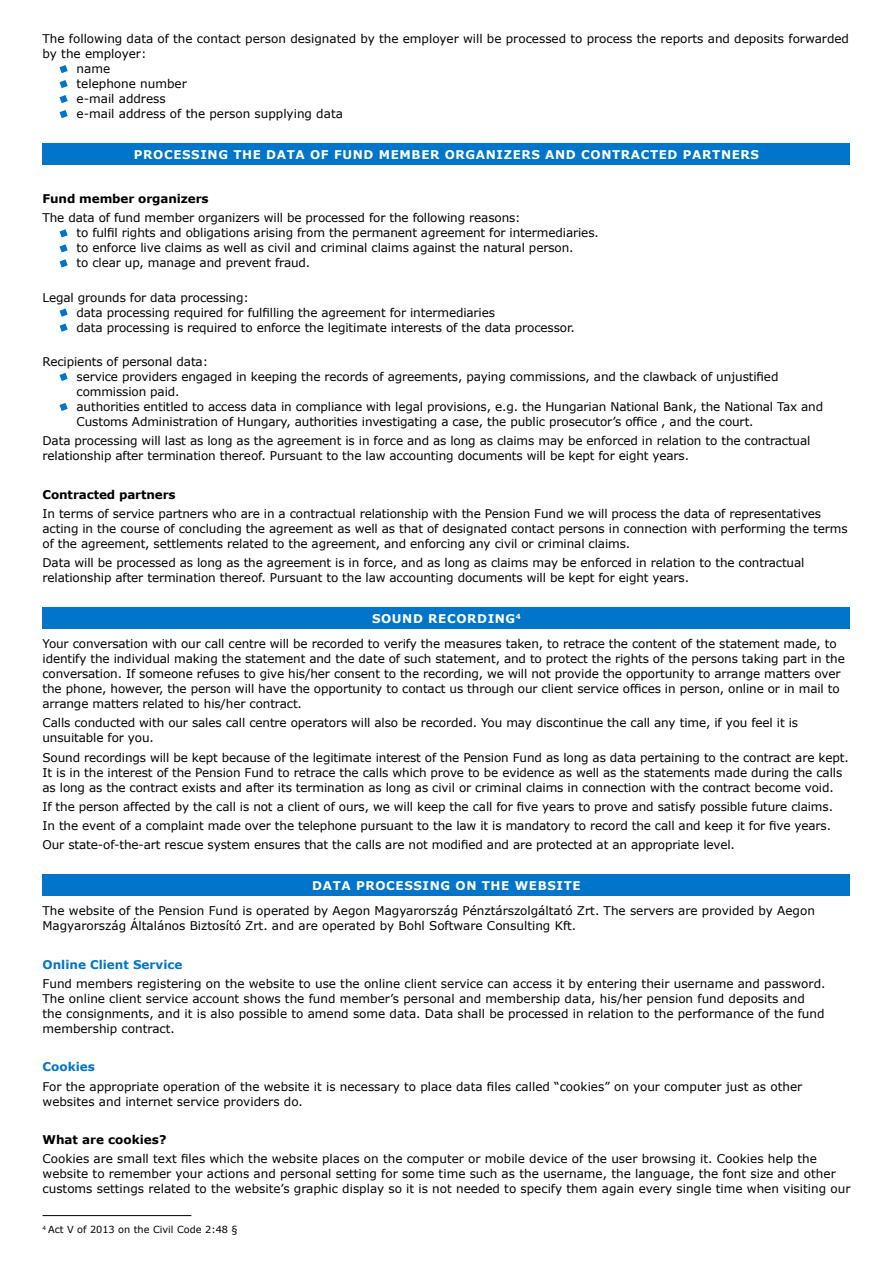
<style>
.page{position:relative;width:893px;height:1263px;background:#fff}
.page>*{position:absolute;margin:0;border:0;box-sizing:border-box;transform-origin:0 0}
.t1{font:12px/15px "Verdana";letter-spacing:-.01em;color:#000}
.t2{font:700 12px "Verdana";letter-spacing:.05em;color:#fff}
.t3{font:700 12px "Verdana";letter-spacing:-.01em;color:#000}
.t4{font:700 12px "Verdana";color:#0075c9}
.t5{font:9.75px "Verdana";color:#000}
.t6{font:700 7.05px "Verdana";color:#fff}
</style>
<div class="page">
<svg style="left:60px;top:65px;width:8px;height:8px"></svg>
<svg style="left:60px;top:80px;width:8px;height:8px"></svg>
<svg style="left:60px;top:95px;width:8px;height:8px"></svg>
<svg style="left:60px;top:110px;width:8px;height:8px"></svg>
<div style="left:43px;top:143px;width:807px;height:22px;background:#0075c9"></div>
<svg style="left:60px;top:229px;width:8px;height:8px"></svg>
<svg style="left:60px;top:244px;width:8px;height:8px"></svg>
<svg style="left:60px;top:259px;width:8px;height:8px"></svg>
<svg style="left:60px;top:309px;width:8px;height:8px"></svg>
<svg style="left:60px;top:324px;width:8px;height:8px"></svg>
<svg style="left:60px;top:373px;width:8px;height:8px"></svg>
<svg style="left:60px;top:403px;width:8px;height:8px"></svg>
<div style="left:43px;top:607px;width:807px;height:22px;background:#0075c9"></div>
<div style="left:43px;top:874px;width:807px;height:22px;background:#0075c9"></div>
<hr style="left:43px;top:1215px;width:148px;height:1px;background:#000">
<p class="t1" style="left:43px;top:31px;width:808px">The following data of the contact person designated by the employer will be processed to process the reports and deposits forwarded</p>
<p class="t1" style="left:43px;top:46px;width:105px">by the employer:</p>
<p class="t1" style="left:77px;top:61px;width:35px">name</p>
<p class="t1" style="left:77px;top:76px;width:112px">telephone number</p>
<p class="t1" style="left:77px;top:91px;width:91px">e-mail address</p>
<p class="t1" style="left:77px;top:106px;width:268px">e-mail address of the person supplying data</p>
<p class="t2" style="left:134px;top:146px;width:20px">PROCESSING</p>
<p class="t2" style="left:233px;top:146px;width:44px">THE DATA</p>
<p class="t2" style="left:310px;top:146px;width:10px">OF</p>
<p class="t2" style="left:334px;top:146px;width:11px">FUND</p>
<p class="t2" style="left:379px;top:146px;width:77px">MEMBER ORGANI</p>
<p class="t2" style="left:504px;top:146px;width:19px">ZERS</p>
<p class="t2" style="left:545px;top:146px;width:11px">AND</p>
<p class="t2" style="left:581px;top:146px;width:11px">CONTRACTED</p>
<p class="t2" style="left:683px;top:146px;width:11px">PARTNERS</p>
<p class="t3" style="left:43px;top:190px;width:168px">FUND MEMBER ORGANIZERS</p>
<p class="t1" style="left:77px;top:210px;width:524px;text-indent:-34px">The data of fund member organizers will be processed for the following reasons:<br>to fulfil rights and obligations arising from the permanent agreement for intermediaries. to enforce live claims as well as civil and criminal claims against the natural person.<br>to clear up, manage and prevent fraud.</p>
<p class="t1" style="left:77px;top:290px;width:500px;text-indent:-34px">Legal grounds for data processing:<br>data processing required for fulfilling the agreement for intermediaries<br>data processing is required to enforce the legitimate interests of the data processor.</p>
<p class="t1" style="left:77px;top:354px;width:748px;text-indent:-34px">Recipients of personal data:<br>service providers engaged in keeping the records of agreements, paying commissions, and the clawback of unjustified commission paid.<br>authorities entitled to access data in compliance with legal provisions, e.g. the Hungarian National Bank, the National Tax and Customs Administration of Hungary, authorities investigating a case, the public prosecutor’s office , and the court.</p>
<p class="t1" style="left:43px;top:433px;width:769px">Data processing will last as long as the agreement is in force and as long as claims may be enforced in relation to the contractual relationship after termination thereof. Pursuant to the law accounting documents will be kept for eight years.</p>
<p class="t3" style="left:43px;top:486px;width:135px">CONTRACTED PARTNERS</p>
<p class="t1" style="left:43px;top:506px;width:807px">In terms of service partners who are in a contractual relationship with the Pension Fund we will process the data of representatives acting in the course of concluding the agreement as well as that of designated contact persons in connection with performing the terms of the agreement, settlements related to the agreement, and enforcing any civil or criminal claims.</p>
<p class="t1" style="left:43px;top:555px;width:763px">Data will be processed as long as the agreement is in force, and as long as claims may be enforced in relation to the contractual relationship after termination thereof. Pursuant to the law accounting documents will be kept for eight years.</p>
<p class="t2" style="left:372px;top:610px;width:21px">SOUND</p>
<p class="t2" style="left:428px;top:610px;width:11px">RECORDING</p>
<p class="t6" style="left:516px;top:611px;width:6px">4</p>
<p class="t1" style="left:43px;top:636px;width:804px">Your conversation with our call centre will be recorded to verify the measures taken, to retrace the content of the statement made, to identify the individual making the statement and the date of such statement, and to protect the rights of the persons taking part in the conversation. If someone refuses to give his/her consent to the recording, we will not provide the opportunity to arrange matters over the phone, however, the person will have the opportunity to contact us through our client service offices in person, online or in mail to arrange matters related to his/her contract.</p>
<p class="t1" style="left:43px;top:715px;width:757px">Calls conducted with our sales call centre operators will also be recorded. You may discontinue the call any time, if you feel it is unsuitable for you.</p>
<p class="t1" style="left:43px;top:749px;width:808px">Sound recordings will be kept because of the legitimate interest of the Pension Fund as long as data pertaining to the contract are kept.<br>It is in the interest of the Pension Fund to retrace the calls which prove to be evidence as well as the statements made during the calls as long as the contract exists and after its termination as long as civil or criminal claims in connection with the contract become void.</p>
<p class="t1" style="left:43px;top:797px;width:792px;line-height:19.2px">If the person affected by the call is not a client of ours, we will keep the call for five years to prove and satisfy possible future claims.<br>In the event of a complaint made over the telephone pursuant to the law it is mandatory to record the call and keep it for five years.<br>Our state-of-the-art rescue system ensures that the calls are not modified and are protected at an appropriate level.</p>
<p class="t2" style="left:312px;top:877px;width:21px">DATA</p>
<p class="t2" style="left:356px;top:877px;width:11px">PROCESSING</p>
<p class="t2" style="left:456px;top:877px;width:11px">ON</p>
<p class="t2" style="left:482px;top:877px;width:75px">THE WE BSITE</p>
<p class="t1" style="left:43px;top:903px;width:774px">The website of the Pension Fund is operated by Aegon Magyarország Pénztárszolgáltató Zrt. The servers are provided by Aegon<br>Magyarország Általános Biztosító Zrt. and are operated by Bohl Software Consulting Kft.</p>
<p class="t4" style="left:43px;top:956px;width:141px">ONLINE CLIENT SERVICE</p>
<p class="t1" style="left:43px;top:976px;width:784px">Fund members registering on the website to use the online client service can access it by entering their username and password.<br>The online client service account shows the fund member’s personal and membership data, his/her pension fund deposits and the consignments, and it is also possible to amend some data. Data shall be processed in relation to the performance of the fund membership contract.</p>
<p class="t4" style="left:43px;top:1058px;width:54px">COOKIES</p>
<p class="t1" style="left:43px;top:1079px;width:761px">For the appropriate operation of the website it is necessary to place data files called “cookies” on your computer just as other websites and internet service providers do.</p>
<p class="t3" style="left:43px;top:1131px;width:125px">WHAT ARE COOKIES?</p>
<p class="t1" style="left:43px;top:1151px;width:809px">Cookies are small text files which the website places on the computer or mobile device of the user browsing it. Cookies help the website to remember your actions and personal setting for some time such as the username, the language, the font size and other customs settings related to the website’s graphic display so it is not needed to specify them again every single time when visiting our</p>
<p class="t5" style="left:43px;top:1223px;width:197px"><sup>4</sup> Act V of 2013 on the Civil Code 2:48 §</p>
</div>
